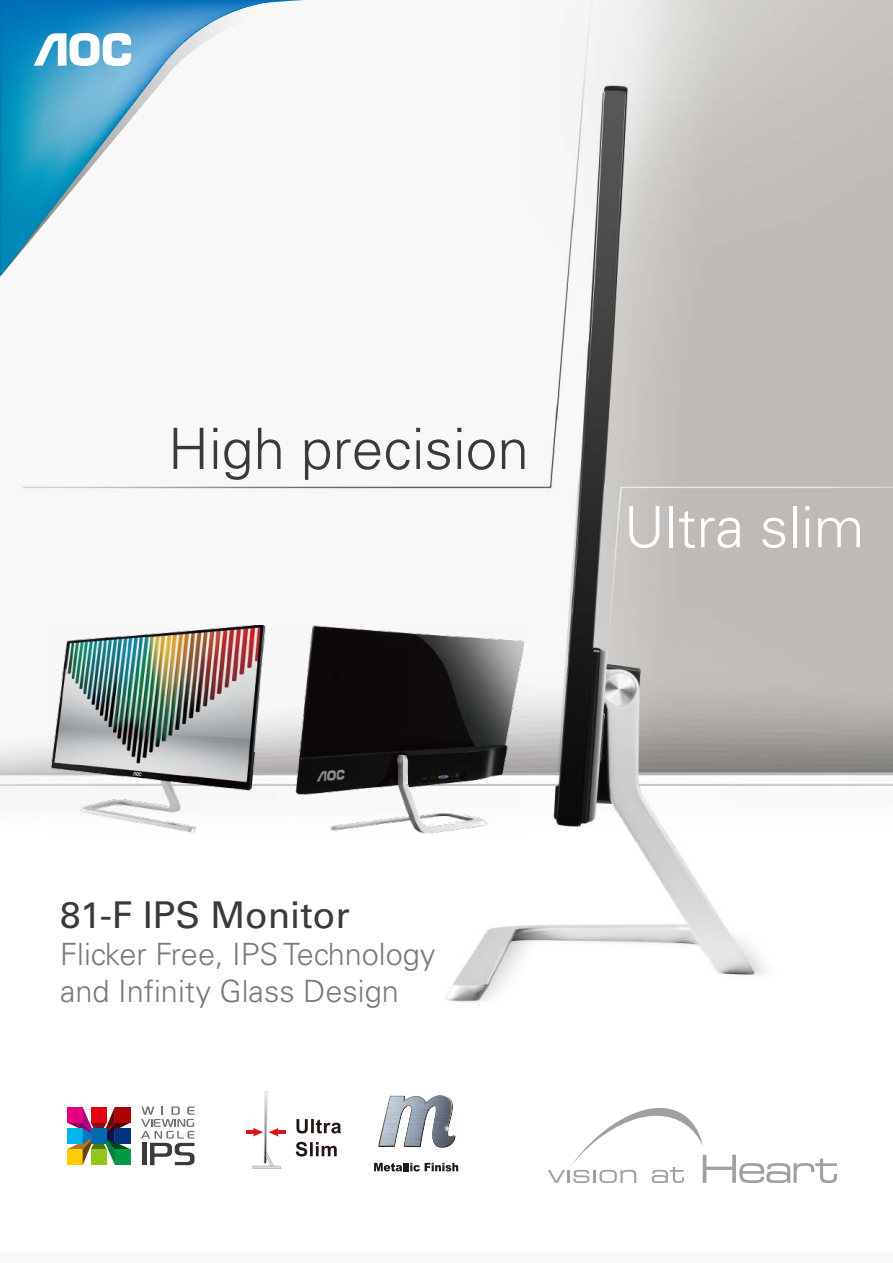
<style>
.page{position:relative;width:893px;height:1263px;background:#fff}
.page>*{position:absolute;margin:0;border:0;box-sizing:border-box;transform-origin:0 0}
.t1{font:300 57px "Univers";color:#3b3a3a}
.t2{font:300 57px "Univers";color:#fff}
.t3{font:36.9px "Univers";color:#3b3a3a}
.t4{font:300 30.75px/36.9px "Univers";color:#7b7a77}
</style>
<div class="page">
<img style="left:0;top:0;width:893px;height:1172px">
<svg style="left:0;top:5px;width:315px;height:272px"></svg>
<svg style="left:0;top:0;width:294px;height:276px"></svg>
<svg style="left:34px;top:33px;width:97px;height:33px"></svg>
<svg style="left:141px;top:1106px;width:54px;height:59px"></svg>
<svg style="left:67px;top:1107px;width:64px;height:58px;background:#7b6c6a"></svg>
<div style="left:91px;top:1107px;width:16px;height:15px;background:#e60012"></div>
<div style="left:91px;top:1149px;width:16px;height:16px;background:#94c51b"></div>
<div style="left:91px;top:1128px;width:16px;height:16px;background:#006caf"></div>
<hr style="left:247px;top:1130px;width:11px;height:4px;background:#d71718">
<hr style="left:274px;top:1130px;width:12px;height:4px;background:#d71718">
<svg style="left:252px;top:1091px;width:29px;height:78px"></svg>
<svg style="left:296px;top:1119px;width:45px;height:37px"></svg>
<svg style="left:548px;top:1095px;width:289px;height:88px"></svg>
<svg style="left:374px;top:1163px;width:84px;height:8px"></svg>
<img style="left:455px;top:1113px;width:8px;height:31px">
<svg style="left:378px;top:1094px;width:77px;height:53px"></svg>
<img style="left:52px;top:625px;width:471px;height:209px">
<h1 class="t1" style="left:168px;top:414px;width:363px">High precision</h1>
<h1 class="t2" style="left:624px;top:493px;width:242px">Ultra slim</h1>
<p class="t3" style="left:60px;top:893px;width:291px">81-F IPS Monitor</p>
<p class="t4" style="left:60px;top:935px;width:377px">Flicker Free, IPS Technology and Infinity Glass Design</p>
</div>
